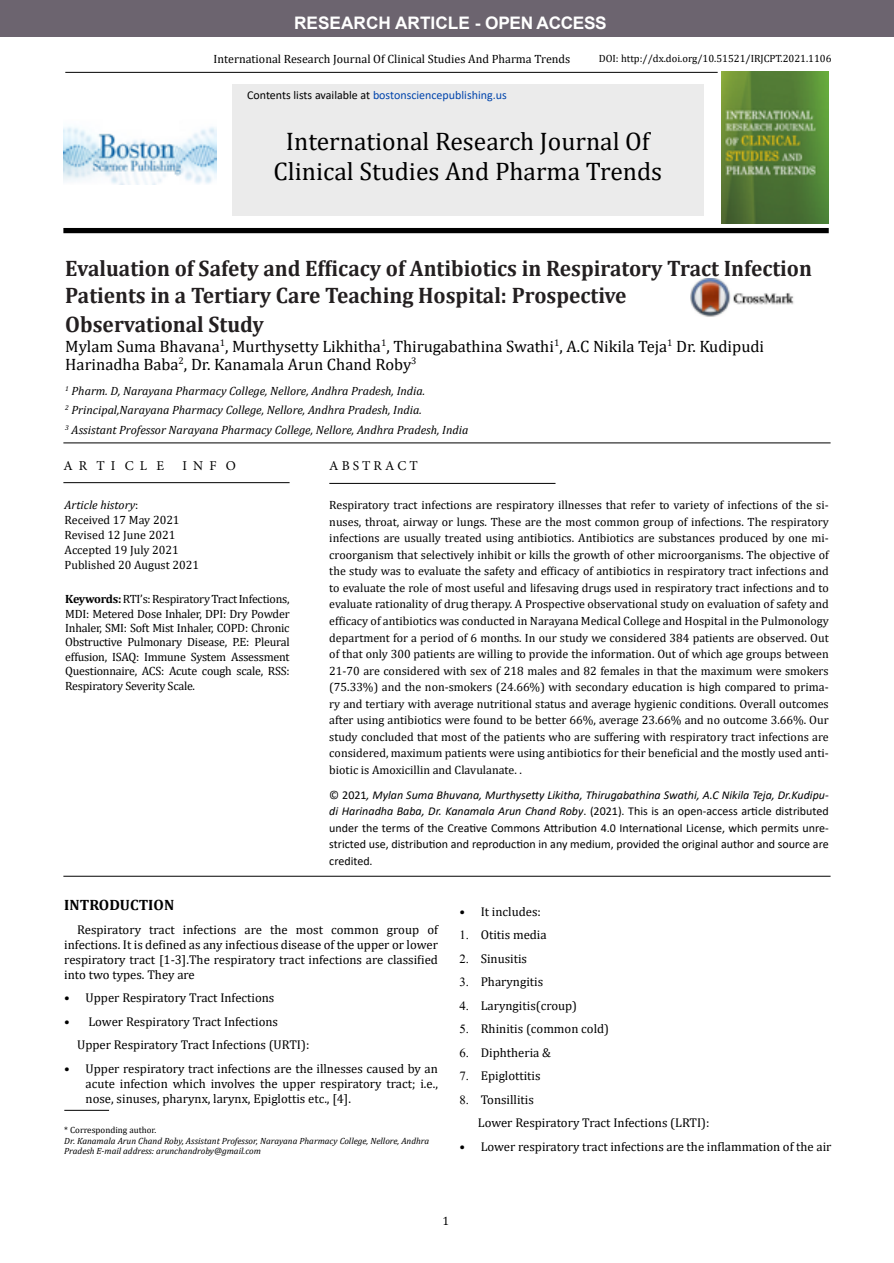
<style>
.page{position:relative;width:894px;height:1263px;background:#fff}
.page>*{position:absolute;margin:0;border:0;box-sizing:border-box;transform-origin:0 0}
.t1{font:25.5px/30.6px "Cambria";color:#000;text-align:center}
.t2{font:700 22.5px/27px "Cambria";color:#231f20;scale:.95 1}
.t3{font:700 17.25px "Arial";color:#fff}
.t4{font:16.5px/18px "Cambria";color:#000}
.t5{font:700 15px "Cambria";color:#000}
.t6{font:13.5px "Minion Pro";color:#000}
.t7{font:12.75px/23.5px "Cambria";color:#000}
.t8{font:12px/16.5px "Cambria";color:#000;text-align:justify}
.t9{font:12px/16.5px "Calibri";color:#000;text-align:justify}
.t10{font:italic 12px/19.2px "Cambria";color:#000}
.t11{font:12px "Calibri";color:#0044ac}
.t12{font:10.5px "Cambria";color:#000}
.t13{font:italic 9px/10.8px "Cambria";color:#000}
.t14{font:9px "Cambria";color:#000}
.s1{color:#000}
.s2{font-style:italic}
.s3{font-weight:700}
</style>
<div class="page">
<div style="left:1px;top:0;width:892px;height:37px;background:#6c646f"></div>
<div style="left:232px;top:84px;width:471px;height:131px;background:#ebebeb"></div>
<img style="left:721px;top:72px;width:107px;height:152px">
<img style="left:63px;top:126px;width:153px;height:59px">
<div style="left:63px;top:228px;width:765px;height:5px;background:#000"></div>
<hr style="left:64px;top:1110px;width:45px;height:1px;background:#000">
<img style="left:690px;top:278px;width:104px;height:39px">
<hr style="left:65px;top:72px;width:652px;height:1px;background:#000">
<hr style="left:63px;top:442px;width:767px;height:1px;background:#000">
<hr style="left:63px;top:876px;width:767px;height:1px;background:#000">
<hr style="left:63px;top:482px;width:226px;height:1px;background:#000">
<hr style="left:329px;top:483px;width:226px;height:1px;background:#000">
<h3 class="t3" style="left:294px;top:11px;width:314px">RESEARCH ARTICLE - OPEN ACCESS</h3>
<p class="t8" style="left:213px;top:51px;width:358px">International Research Journal Of Clinical Studies And Pharma Trends</p>
<p class="t11" style="left:247px;top:86px;width:261px"><span class="s1">Contents lists available at</span> bostonsciencepublishing.us</p>
<h1 class="t1" style="left:273px;top:126px;width:390px">International Research Journal Of<br>Clinical Studies And Pharma Trends</h1>
<h3 class="t3" style="left:284px;top:11px;width:303px">RESEARCH ARTICLE - OPEN ACCES</h3>
<p class="t12" style="left:598px;top:52px;width:234px">DOI: http://dx.doi.org/10.51521/IRJCPT.2021.1106</p>
<h2 class="t2" style="left:65px;top:254px;width:787px">Evaluation of Safety and Efficacy of Antibiotics in Respiratory Tract Infection<br>Patients in a Tertiary Care Teaching Hospital: Prospective</h2>
<h2 class="t2" style="left:65px;top:310px;width:210px">Observational Study</h2>
<h3 class="t4" style="left:65px;top:337px;width:700px">Mylam Suma Bhavana<sup>1</sup>, Murthysetty Likhitha<sup>1</sup>, Thirugabathina Swathi<sup>1</sup>, A.C Nikila Teja<sup>1</sup> Dr. Kudipudi<br>Harinadha Baba<sup>2</sup>, Dr. Kanamala Arun Chand Roby<sup>3</sup></h3>
<p class="t10" style="left:65px;top:381px;width:404px"><sup>1</sup> Pharm. D, Narayana Pharmacy College, Nellore, Andhra Pradesh, India.<br><sup>2</sup> Principal,Narayana Pharmacy College, Nellore, Andhra Pradesh, India.<br><sup>3</sup> Assistant Professor Narayana Pharmacy College, Nellore, Andhra Pradesh, India</p>
<p class="t6" style="left:63px;top:457px;width:102px">A R T I C L E</p>
<p class="t6" style="left:182px;top:457px;width:55px">I N F O</p>
<p class="t8" style="left:329px;top:497px;width:500px">Respiratory tract infections are respiratory illnesses that refer to variety of infections of the si&shy;nuses, throat, airway or lungs. These are the most common group of infections. The respiratory infections are usually treated using antibiotics. Antibiotics are substances produced by one mi&shy;croorganism that selectively inhibit or kills the growth of other microorganisms. The objective of the study was to evaluate the safety and efficacy of antibiotics in respiratory tract infections and to evaluate the role of most useful and lifesaving drugs used in respiratory tract infections and to evaluate rationality of drug therapy. A Prospective observational study on evaluation of safety and efficacy of antibiotics was conducted in Narayana Medical College and Hospital in the Pulmonology department for a period of 6 months. In our study we considered 384 patients are observed. Out of that only 300 patients are willing to provide the information. Out of which age groups between 21-70 are considered with sex of 218 males and 82 females in that the maximum were smokers (75.33%) and the non-smokers (24.66%) with secondary education is high compared to prima&shy;ry and tertiary with average nutritional status and average hygienic conditions. Overall outcomes after using antibiotics were found to be better 66%, average 23.66% and no outcome 3.66%. Our study concluded that most of the patients who are suffering with respiratory tract infections are considered, maximum patients were using antibiotics for their beneficial and the mostly used anti&shy;biotic is Amoxicillin and Clavulanate. .</p>
<p class="t9" style="left:329px;top:786px;width:500px">© 2021<span class="s2">, Mylan Suma Bhuvana, Murthysetty Likitha, Thirugabathina Swathi, A.C Nikila Teja, Dr.Kudipu&shy;di Harinadha Baba, Dr. Kanamala Arun Chand Roby</span>. (2021). This is an open-access article distributed under the terms of the Creative Commons Attribution 4.0 International License, which permits unre&shy;stricted use, distribution and reproduction in any medium, provided the original author and source are credited.</p>
<p class="t6" style="left:329px;top:457px;width:90px">A B S T R A C T</p>
<p class="t8" style="left:65px;top:498px;width:136px;line-height:15px;text-align:left"><span class="s2">Article history</span>:<br>Received 17 May 2021<br>Revised 12 June 2021<br>Accepted 19 July 2021<br>Published 20 August 2021</p>
<p class="t8" style="left:65px;top:592px;width:226px;line-height:14.4px"><span class="s3">Keywords:</span> RTI’s: Respiratory Tract Infections, MDI: Metered Dose Inhaler, DPI: Dry Powder Inhaler, SMI: Soft Mist Inhaler, COPD: Chronic Obstructive Pulmonary Disease, P.E: Pleural effusion, ISAQ: Immune System Assessment Questionnaire, ACS: Acute cough scale, RSS:<br>Respiratory Severity Scale.</p>
<p class="t5" style="left:64px;top:894px;width:111px">INTRODUCTION</p>
<p class="t7" style="left:64px;top:921px;width:375px;line-height:15px;text-align:justify;text-indent:13px">Respiratory tract infections are the most common group of infections. It is defined as any infectious disease of the upper or lower respiratory tract [1-3].The respiratory tract infections are classified into two types. They are</p>
<p class="t7" style="left:64px;top:986px;width:211px">• Upper Respiratory Tract Infections</p>
<p class="t7" style="left:77px;top:1009px;width:234px;text-indent:-13px">• Lower Respiratory Tract Infections<br>Upper Respiratory Tract Infections (URTI):</p>
<p class="t7" style="left:86px;top:1060px;width:354px;line-height:15px;text-align:justify;text-indent:-21px">• Upper respiratory tract infections are the illnesses caused by an acute infection which involves the upper respiratory tract; i.e., nose, sinuses, pharynx, larynx, Epiglottis etc., [4].</p>
<p class="t14" style="left:64px;top:1124px;width:93px">* Corresponding author.</p>
<p class="t13" style="left:64px;top:1134px;width:366px">Dr. Kanamala Arun Chand Roby, Assistant Professor, Narayana Pharmacy College, Nellore, Andhra<br>Pradesh E-mail address: arunchandroby@gmail.com</p>
<p class="t7" style="left:480px;top:899px;width:67px;text-indent:-21px">• It includes:<br>Otitis media<br>Sinusitis</p>
<p class="t7" style="left:459px;top:970px;width:85px">✓ Pharyngitis</p>
<p class="t7" style="left:477px;top:993px;width:233px;text-indent:-18px">✔ Laryngitis(croup)<br>Rhinitis (common cold)<br>Diphtheria &amp;<br>Epiglottitis<br>Tonsillitis<br>Lower Respiratory Tract Infections (LRTI):</p>
<p class="t7" style="left:459px;top:1134px;width:373px">• Lower respiratory tract infections are the inflammation of the air</p>
<p class="t8" style="left:442px;top:1212px;width:8px">1</p>
</div>
